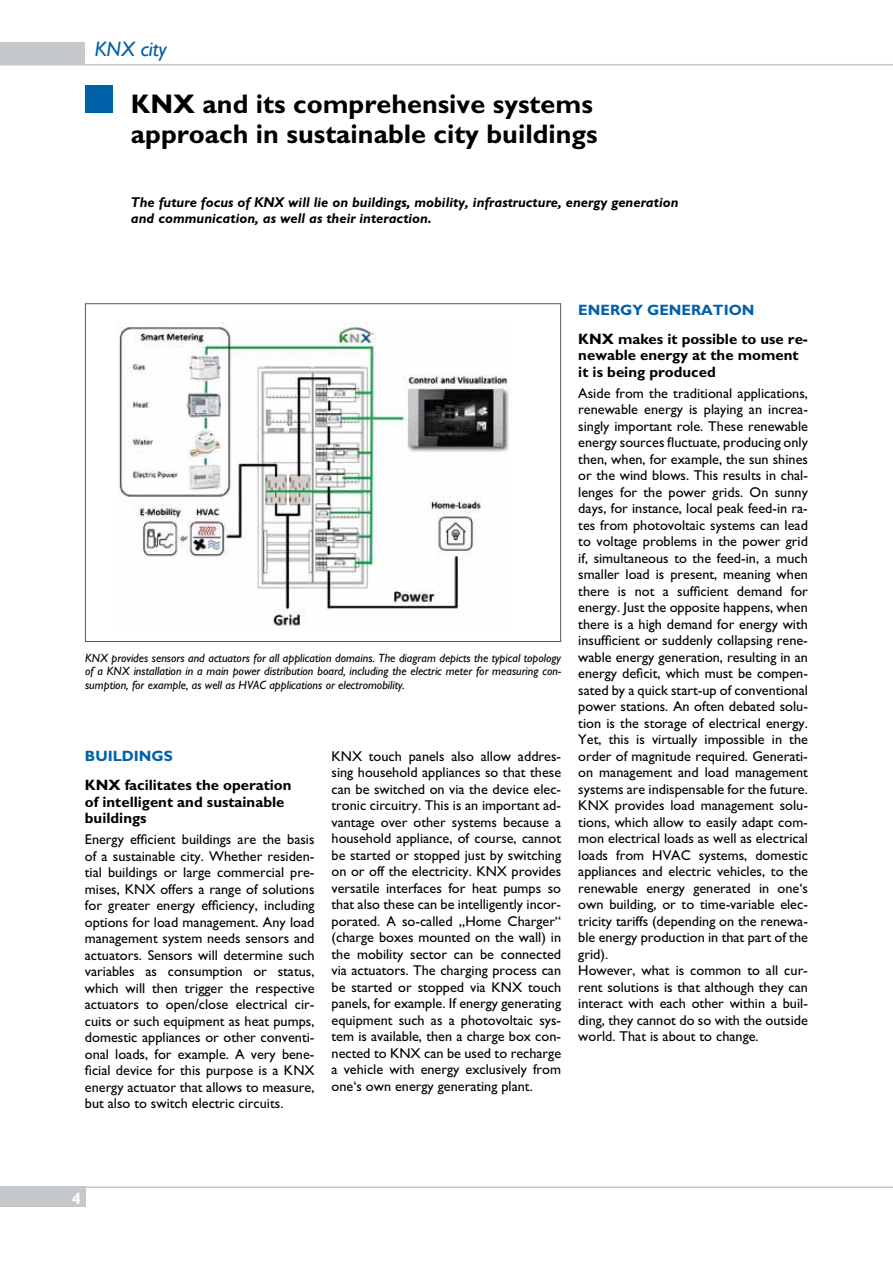
<style>
.page{position:relative;width:893px;height:1263px;background:#fff}
.page>*{position:absolute;margin:0;border:0;box-sizing:border-box;transform-origin:0 0}
.t1{font:700 27px/30px "M Gill Sans";color:#000}
.t2{font:italic 21px "M Gill Sans";color:#0060a9}
.t3{font:700 16.5px "M Gill Sans";color:#fff}
.t4{font:700 15px/16.5px "M Gill Sans";color:#000}
.t5{font:700 15px "M Gill Sans";color:#0060a9}
.t6{font:14.25px/16.5px "M Gill Sans";color:#000;text-align:justify}
.t7{font:italic 700 14.25px/16.5px "M Gill Sans";color:#000}
.t8{font:italic 12px/13.5px "M Gill Sans";color:#000;text-align:justify}
</style>
<div class="page">
<hr style="left:75px;top:1186px;width:818px;height:2px;background:#c6c9cc">
<div style="left:0;top:1186px;width:85px;height:21px;background:#c6c9cc"></div>
<div style="left:0;top:42px;width:85px;height:23px;background:#c6c9cc"></div>
<hr style="left:0;top:64px;width:893px;height:1px;background:#c6c9cc">
<div style="left:85px;top:85px;width:27px;height:27px;background:#0060a9"></div>
<img style="left:118px;top:323px;width:391px;height:303px">
<div style="left:85px;top:303px;width:476px;height:339px;border:1px solid #58585a"></div>
<h2 class="t2" style="left:95px;top:37px;width:73px">KNX city</h2>
<h1 class="t1" style="left:131px;top:89px;width:468px">KNX and its comprehensive systems approach in sustainable city buildings</h1>
<p class="t7" style="left:131px;top:194px;width:549px">The future focus of KNX will lie on buildings, mobility, infrastructure, energy generation and communication, as well as their interaction.</p>
<p class="t8" style="left:85px;top:651px;width:477px">KNX provides sensors and actuators for all application domains. The diagram depicts the typical topology of a KNX installation in a main power distribution board, including the electric meter for measuring con&shy;sumption, for example, as well as HVAC applications or electromobility.</p>
<p class="t5" style="left:85px;top:748px;width:89px">BUILDINGS</p>
<p class="t4" style="left:85px;top:777px;width:208px">KNX facilitates the operation of intelligent and sustainable buildings</p>
<p class="t6" style="left:85px;top:831px;width:231px">Energy efficient buildings are the basis of a sustainable city. Whether residen&shy;tial buildings or large commercial pre&shy;mises, KNX offers a range of solutions for greater energy efficiency, including options for load management. Any load management system needs sensors and actuators. Sensors will determine such variables as consumption or status, which will then trigger the respective actuators to open/close electrical cir&shy;cuits or such equipment as heat pumps, domestic appliances or other conventi&shy;onal loads, for example. A very bene&shy;ficial device for this purpose is a KNX energy actuator that allows to measure, but also to switch electric circuits.</p>
<p class="t6" style="left:332px;top:748px;width:231px">KNX touch panels also allow addres&shy;sing household appliances so that these can be switched on via the device elec&shy;tronic circuitry. This is an important ad&shy;vantage over other systems because a household appliance, of course, cannot be started or stopped just by switching on or off the electricity. KNX provides versatile interfaces for heat pumps so that also these can be intelligently incor&shy;porated. A so-called „Home Charger“ (charge boxes mounted on the wall) in the mobility sector can be connected via actuators. The charging process can be started or stopped via KNX touch panels, for example. If energy generating equipment such as a photovoltaic sys&shy;tem is available, then a charge box con&shy;nected to KNX can be used to recharge a vehicle with energy exclusively from one‘s own energy generating plant.</p>
<p class="t5" style="left:578px;top:301px;width:178px">ENERGY GENERATION</p>
<p class="t4" style="left:578px;top:331px;width:231px">KNX makes it possible to use re&shy;newable energy at the moment it is being produced</p>
<p class="t6" style="left:578px;top:385px;width:231px;text-align:left">Aside from the traditional applications, renewable energy is playing an increa&shy;singly important role. These renewable energy sources fluctuate, producing only then, when, for example, the sun shines or the wind blows. This results in chal&shy;lenges for the power grids. On sunny days, for instance, local peak feed-in ra&shy;tes from photovoltaic systems can lead to voltage problems in the power grid if, simultaneous to the feed-in, a much smaller load is present, meaning when there is not a sufficient demand for energy. Just the opposite happens, when there is a high demand for energy with insufficient or suddenly collapsing rene&shy;wable energy generation, resulting in an energy deficit, which must be compen&shy;sated by a quick start-up of conventional power stations. An often debated solu&shy;tion is the storage of electrical energy.<br>Yet, this is virtually impossible in the order of magnitude required. Generati&shy;on management and load management systems are indispensable for the future.<br>KNX provides load management solu&shy;tions, which allow to easily adapt com&shy;mon electrical loads as well as electrical loads from HVAC systems, domestic appliances and electric vehicles, to the renewable energy generated in one‘s own building, or to time-variable elec&shy;tricity tariffs (depending on the renewa&shy;ble energy production in that part of the grid).<br>However, what is common to all cur&shy;rent solutions is that although they can interact with each other within a buil&shy;ding, they cannot do so with the outside world. That is about to change.</p>
<p class="t3" style="left:72px;top:1189px;width:11px">4</p>
</div>
